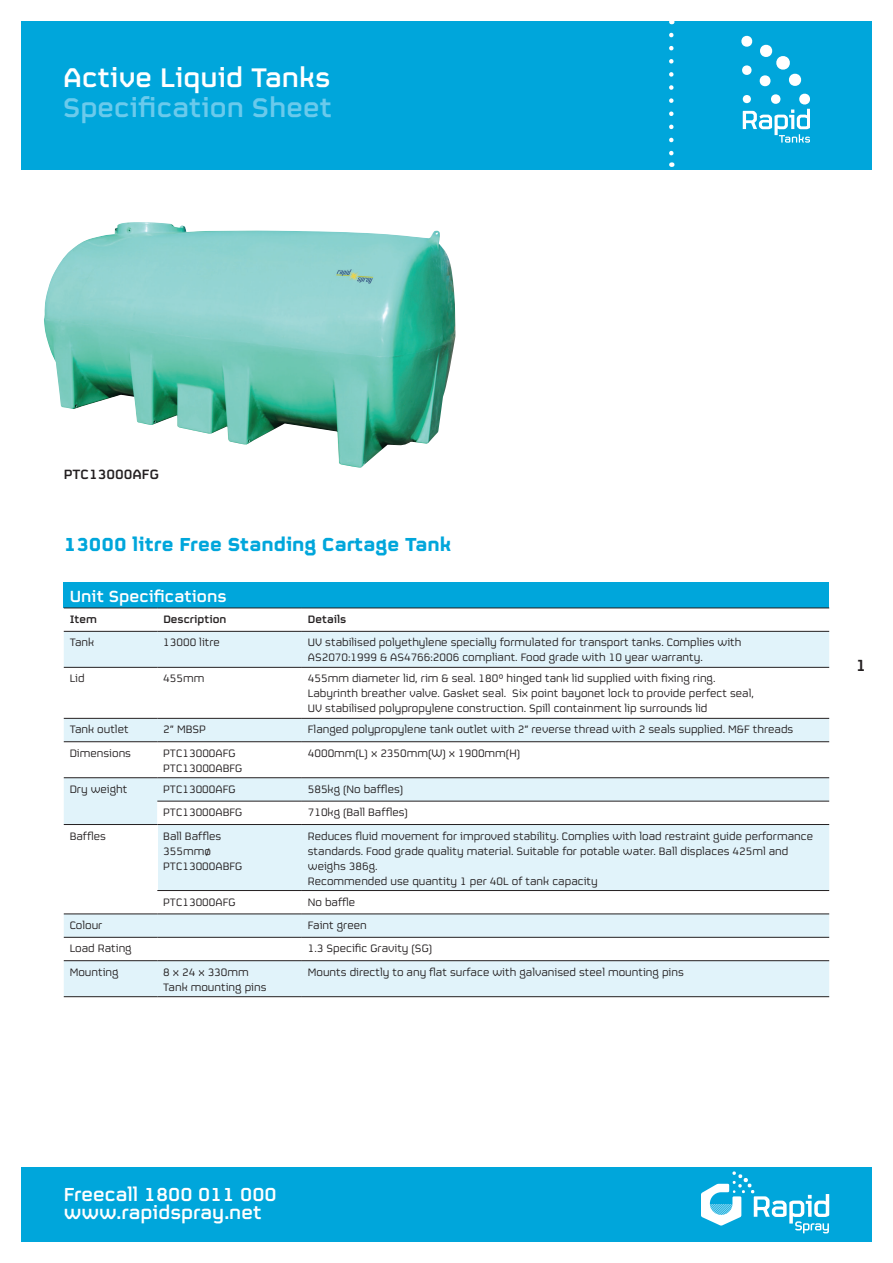
<style>
.page{position:relative;width:893px;height:1263px;background:#fff}
.page>*{position:absolute;margin:0;border:0;box-sizing:border-box;transform-origin:0 0}
.t1{font:500 30px "FS Sinclair";color:#6acaec}
.t2{font:500 30px "FS Sinclair";color:#fff}
.t3{font:500 21px/18px "FS Sinclair";color:#fff}
.t4{font:700 21px "FS Sinclair";color:#00a6db}
.t5{font:500 18px "FS Sinclair";color:#fff}
.t6{font:500 18px "FS Sinclair";color:#231f20}
.t7{font:500 15px "FS Sinclair";color:#231f20}
.t8{font:12px/15px "FS Sinclair";color:#231f20}
.t9{font:500 12px "FS Sinclair";color:#231f20}
</style>
<div class="page">
<div style="left:21px;top:1167px;width:851px;height:75px;background:#00a6db"></div>
<svg style="left:701px;top:1171px;width:128px;height:62px"></svg>
<div style="left:21px;top:21px;width:851px;height:149px;background:#00a6db"></div>
<svg style="left:742px;top:65px;width:10px;height:10px"></svg>
<svg style="left:741px;top:36px;width:12px;height:11px"></svg>
<svg style="left:759px;top:44px;width:43px;height:43px"></svg>
<svg style="left:742px;top:93px;width:67px;height:50px"></svg>
<img style="left:44px;top:222px;width:411px;height:246px">
<svg style="left:669px;top:35px;width:5px;height:132px"></svg>
<div style="left:64px;top:582px;width:765px;height:26px;background:#00a6db"></div>
<div style="left:64px;top:632px;width:765px;height:364px;background:#e1f3fa"></div>
<svg style="left:64px;top:668px;width:765px;height:292px"></svg>
<div style="left:64px;top:824px;width:93px;height:90px;background:#fff"></div>
<hr style="left:64px;top:608px;width:93px;height:1px;background:#231f20">
<hr style="left:157px;top:608px;width:145px;height:1px;background:#231f20">
<hr style="left:302px;top:608px;width:527px;height:1px;background:#231f20">
<hr style="left:157px;top:631px;width:145px;height:1px;background:#231f20">
<hr style="left:302px;top:631px;width:527px;height:1px;background:#231f20">
<hr style="left:157px;top:667px;width:145px;height:1px;background:#231f20">
<hr style="left:302px;top:667px;width:527px;height:1px;background:#231f20">
<hr style="left:64px;top:718px;width:93px;height:1px;background:#231f20">
<hr style="left:157px;top:718px;width:145px;height:1px;background:#231f20">
<hr style="left:302px;top:718px;width:527px;height:1px;background:#231f20">
<hr style="left:64px;top:741px;width:93px;height:1px;background:#231f20">
<hr style="left:157px;top:741px;width:145px;height:1px;background:#231f20">
<hr style="left:302px;top:741px;width:527px;height:1px;background:#231f20">
<hr style="left:64px;top:777px;width:93px;height:1px;background:#231f20">
<hr style="left:157px;top:777px;width:145px;height:1px;background:#231f20">
<hr style="left:302px;top:777px;width:527px;height:1px;background:#231f20">
<hr style="left:157px;top:801px;width:145px;height:1px;background:#231f20">
<hr style="left:302px;top:801px;width:527px;height:1px;background:#231f20">
<hr style="left:64px;top:824px;width:93px;height:1px;background:#231f20">
<hr style="left:157px;top:824px;width:145px;height:1px;background:#231f20">
<hr style="left:302px;top:824px;width:527px;height:1px;background:#231f20">
<hr style="left:157px;top:890px;width:145px;height:1px;background:#231f20">
<hr style="left:302px;top:890px;width:527px;height:1px;background:#231f20">
<hr style="left:157px;top:914px;width:145px;height:1px;background:#231f20">
<hr style="left:302px;top:914px;width:527px;height:1px;background:#231f20">
<hr style="left:157px;top:937px;width:145px;height:1px;background:#231f20">
<hr style="left:302px;top:937px;width:527px;height:1px;background:#231f20">
<hr style="left:157px;top:960px;width:145px;height:1px;background:#231f20">
<hr style="left:302px;top:960px;width:527px;height:1px;background:#231f20">
<hr style="left:157px;top:996px;width:145px;height:1px;background:#231f20">
<hr style="left:302px;top:996px;width:527px;height:1px;background:#231f20">
<hr style="left:64px;top:914px;width:93px;height:1px;background:#231f20">
<hr style="left:64px;top:937px;width:93px;height:1px;background:#231f20">
<hr style="left:64px;top:960px;width:93px;height:1px;background:#231f20">
<hr style="left:64px;top:996px;width:93px;height:1px;background:#231f20">
<hr style="left:64px;top:667px;width:93px;height:1px;background:#231f20">
<hr style="left:64px;top:631px;width:93px;height:1px;background:#231f20">
<h1 class="t2" style="left:63px;top:54px;width:269px">Active Liquid Tanks</h1>
<h1 class="t1" style="left:63px;top:84px;width:270px">Specification Sheet</h1>
<p class="t7" style="left:64px;top:462px;width:97px">PTC13000AFG</p>
<h2 class="t4" style="left:64px;top:526px;width:389px">13000 litre Free Standing Cartage Tank</h2>
<h3 class="t5" style="left:70px;top:582px;width:158px">Unit Specifications</h3>
<p class="t9" style="left:70px;top:610px;width:29px">Item</p>
<p class="t9" style="left:163px;top:610px;width:65px">Description</p>
<p class="t9" style="left:308px;top:610px;width:40px">Details</p>
<p class="t8" style="left:70px;top:634px;width:26px">Tank</p>
<p class="t8" style="left:163px;top:634px;width:58px">13000 litre</p>
<p class="t8" style="left:308px;top:634px;width:435px">UV stabilised polyethylene specially formulated for transport tanks. Complies with<br>AS2070:1999 &amp; AS4766:2006 compliant. Food grade with 10 year warranty.</p>
<p class="t8" style="left:70px;top:670px;width:16px">Lid</p>
<p class="t8" style="left:163px;top:670px;width:43px">455mm</p>
<p class="t8" style="left:308px;top:670px;width:448px">455mm diameter lid, rim &amp; seal. 180º hinged tank lid supplied with fixing ring.<br>Labyrinth breather valve. Gasket seal. Six point bayonet lock to provide perfect seal,<br>UV stabilised polypropylene construction. Spill containment lip surrounds lid</p>
<p class="t8" style="left:70px;top:721px;width:60px">Tank outlet</p>
<p class="t8" style="left:163px;top:721px;width:44px">2” MBSP</p>
<p class="t8" style="left:308px;top:721px;width:487px">Flanged polypropylene tank outlet with 2” reverse thread with 2 seals supplied. M&amp;F threads</p>
<p class="t8" style="left:70px;top:744px;width:63px">Dimensions</p>
<p class="t8" style="left:163px;top:744px;width:81px">PTC13000AFG<br>PTC13000ABFG</p>
<p class="t8" style="left:308px;top:744px;width:214px">4000mm(L) x 2350mm(W) x 1900mm(H)</p>
<p class="t8" style="left:70px;top:780px;width:59px">Dry weight</p>
<p class="t8" style="left:163px;top:780px;width:74px">PTC13000AFG</p>
<p class="t8" style="left:308px;top:780px;width:97px">585kg (No baffles)</p>
<p class="t8" style="left:163px;top:804px;width:81px">PTC13000ABFG</p>
<p class="t8" style="left:308px;top:804px;width:102px">710kg (Ball Baffles)</p>
<p class="t8" style="left:70px;top:827px;width:38px">Baffles</p>
<p class="t8" style="left:163px;top:827px;width:81px">Ball Baffles<br>355mmø<br>PTC13000ABFG</p>
<p class="t8" style="left:308px;top:827px;width:507px">Reduces fluid movement for improved stability. Complies with load restraint guide performance standards. Food grade quality material. Suitable for potable water. Ball displaces 425ml and weighs 386g.<br>Recommended use quantity 1 per 40L of tank capacity</p>
<p class="t8" style="left:163px;top:893px;width:74px">PTC13000AFG</p>
<p class="t8" style="left:308px;top:893px;width:49px">No baffle</p>
<p class="t8" style="left:70px;top:917px;width:34px">Colour</p>
<p class="t8" style="left:308px;top:917px;width:60px">Faint green</p>
<p class="t8" style="left:70px;top:940px;width:64px">Load Rating</p>
<p class="t8" style="left:308px;top:940px;width:126px">1.3 Specific Gravity (SG)</p>
<p class="t8" style="left:70px;top:963px;width:50px">Mounting</p>
<p class="t8" style="left:163px;top:963px;width:105px">8 x 24 x 330mm<br>Tank mounting pins</p>
<p class="t8" style="left:308px;top:963px;width:378px">Mounts directly to any flat surface with galvanised steel mounting pins</p>
<h3 class="t6" style="left:856px;top:651px;width:12px">1</h3>
<h2 class="t3" style="left:64px;top:1183px;width:214px">Freecall 1800 011 000 www.rapidspray.net</h2>
</div>
